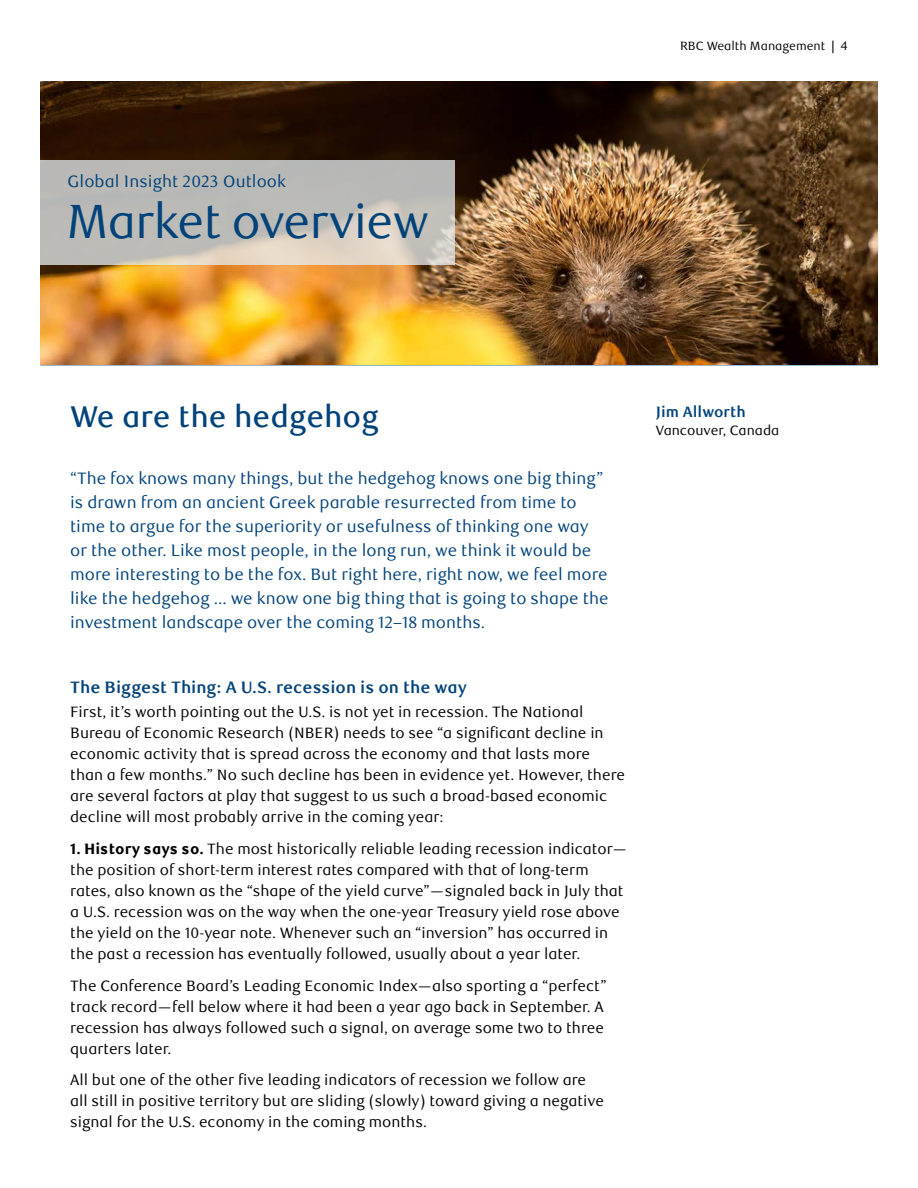
<style>
.page{position:relative;width:918px;height:1188px;background:#fff}
.page>*{position:absolute;margin:0;border:0;box-sizing:border-box;transform-origin:0 0}
.Main_2023_Banner_p1_non-region{font:48px "RBC Display";color:#00427a}
.Main_2023_FA_article_title{font:500 30px "RBC Text";color:#00427a}
.Main_2023_FA_intro{font:16.5px/24px "RBC Text";color:#00427a}
.Main_2023_Subhead_1{font:700 16.5px "RBC Text";color:#00427a}
.Main_2023_Banner_p1_pubname{font:16.5px "RBC Text";letter-spacing:.005em;color:#00427a}
.Main_2023_FA_body_text{font:15px/21px "RBC Text";color:#000}
.Main_2023_Author_name{font:700 15px "RBC Text";color:#00427a}
.Main_2023_Author_location{font:13.5px "RBC Text";color:#000}
.t1{font:12px "RBC Text";color:#000}
.s1{font-weight:700}
.s2{font-weight:800}
</style>
<div class="page">
<hr style="left:40px;top:364px;width:838px;height:1px;background:#00427a">
<img style="left:40px;top:81px;width:838px;height:283px">
<svg style="left:40px;top:160px;width:415px;height:105px;background:#c2bfb9"></svg>
<p class="Main_2023_Banner_p1_pubname" style="left:68px;top:171px;width:220px">Global Insight 2023 Outlook</p>
<h2 class="Main_2023_Banner_p1_non-region" style="left:68px;top:194px;width:363px">Market overview</h2>
<p class="t1" style="left:680px;top:38px;width:169px">RBC Wealth Management <span class="s1">|</span> 4</p>
<h3 class="Main_2023_FA_article_title" style="left:70px;top:399px;width:310px">We are the hedgehog</h3>
<p class="Main_2023_FA_intro" style="left:70px;top:467px;width:540px">“The fox knows many things, but the hedgehog knows one big thing” is drawn from an ancient Greek parable resurrected from time to time to argue for the superiority or usefulness of thinking one way or the other. Like most people, in the long run, we think it would be more interesting to be the fox. But right here, right now, we feel more like the hedgehog … we know one big thing that is going to shape the investment landscape over the coming 12–18 months.</p>
<h4 class="Main_2023_Subhead_1" style="left:70px;top:677px;width:398px">The Biggest Thing: A U.S. recession is on the way</h4>
<p class="Main_2023_FA_body_text" style="left:70px;top:702px;width:556px">First, it’s worth pointing out the U.S. is not yet in recession. The National Bureau of Economic Research (NBER) needs to see “a significant decline in economic activity that is spread across the economy and that lasts more than a few months.” No such decline has been in evidence yet. However, there are several factors at play that suggest to us such a broad-based economic decline will most probably arrive in the coming year:</p>
<p class="Main_2023_FA_body_text" style="left:70px;top:839px;width:558px"><span class="s2">1. History says so.</span> The most historically reliable leading recession indicator— the position of short-term interest rates compared with that of long-term rates, also known as the “shape of the yield curve”—signaled back in July that a U.S. recession was on the way when the one-year Treasury yield rose above the yield on the 10-year note. Whenever such an “inversion” has occurred in the past a recession has eventually followed, usually about a year later.</p>
<p class="Main_2023_FA_body_text" style="left:70px;top:975px;width:538px">The Conference Board’s Leading Economic Index—also sporting a “perfect” track record—fell below where it had been a year ago back in September. A recession has always followed such a signal, on average some two to three quarters later.</p>
<p class="Main_2023_FA_body_text" style="left:70px;top:1070px;width:535px">All but one of the other five leading indicators of recession we follow are all still in positive territory but are sliding (slowly) toward giving a negative signal for the U.S. economy in the coming months.</p>
<p class="Main_2023_Author_name" style="left:656px;top:403px;width:91px">Jim Allworth</p>
<p class="Main_2023_Author_location" style="left:656px;top:422px;width:125px">Vancouver, Canada</p>
</div>
